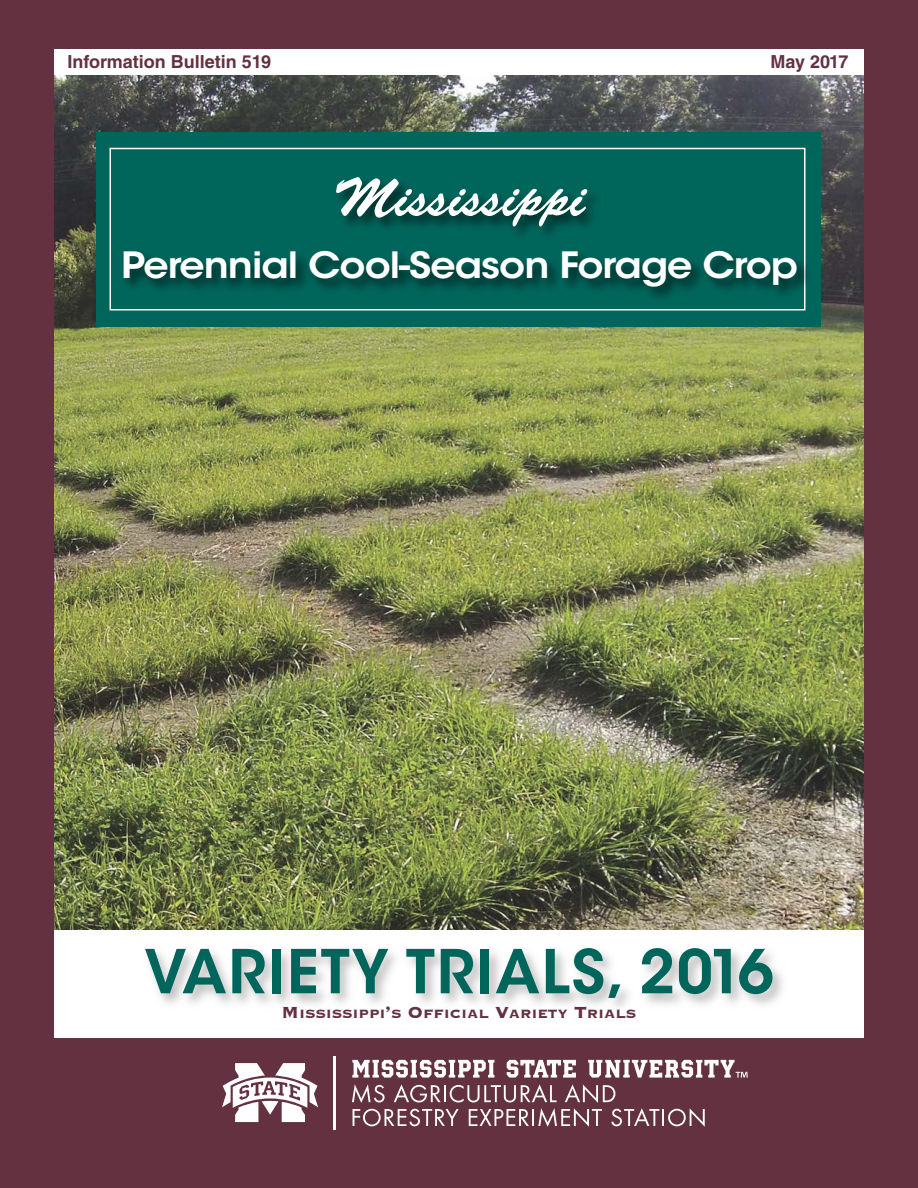
<style>
.page{position:relative;width:918px;height:1188px;background:#633140}
.page>*{position:absolute;margin:0;border:0;box-sizing:border-box;transform-origin:0 0}
.t1{font:600 60px "ITC Avant Garde Std";letter-spacing:.03em;color:#00665c}
.t2{font:54px "Brush Script Std";color:#fff}
.t3{font:600 36px "ITC Avant Garde Std";letter-spacing:-.025em;color:#fff;scale:1.1 1}
.t4{font:700 18px "Helvetica LT Std";color:#633140}
.t5{font:700 15.75px "Copperplate";letter-spacing:-.005em;color:#633140}
.s1{font-size:21px}
</style>
<div class="page">
<img style="left:54px;top:75px;width:810px;height:856px">
<hr style="left:334px;top:1056px;width:2px;height:73px;background:#fefefe">
<svg style="left:352px;top:1084px;width:353px;height:43px"></svg>
<svg style="left:352px;top:1060px;width:142px;height:18px"></svg>
<svg style="left:507px;top:1060px;width:69px;height:18px"></svg>
<svg style="left:588px;top:1060px;width:160px;height:18px"></svg>
<svg style="left:222px;top:1063px;width:96px;height:59px"></svg>
<img style="left:91px;top:130px;width:750px;height:213px">
<img style="left:54px;top:931px;width:810px;height:107px">
<div style="left:54px;top:50px;width:810px;height:25px;background:#fff"></div>
<p class="t4" style="left:68px;top:56px;width:205px">Information Bulletin 519</p>
<p class="t4" style="left:771px;top:56px;width:80px">May 2017</p>
<h2 class="t2" style="left:334px;top:178px;width:254px">Mississippi</h2>
<h3 class="t3" style="left:121px;top:252px;width:617px">Perennial Cool-Season Forage Crop</h3>
<h1 class="t1" style="left:144px;top:949px;width:631px">VARIETY TRIALS, 2016</h1>
<p class="t5" style="left:282px;top:1003px;width:356px"><span class="s1">M</span>ISSISSIPPI<span class="s1">’</span>S <span class="s1">O</span>FFICIAL <span class="s1">V</span>ARIETY <span class="s1">T</span>RIALS</p>
</div>
